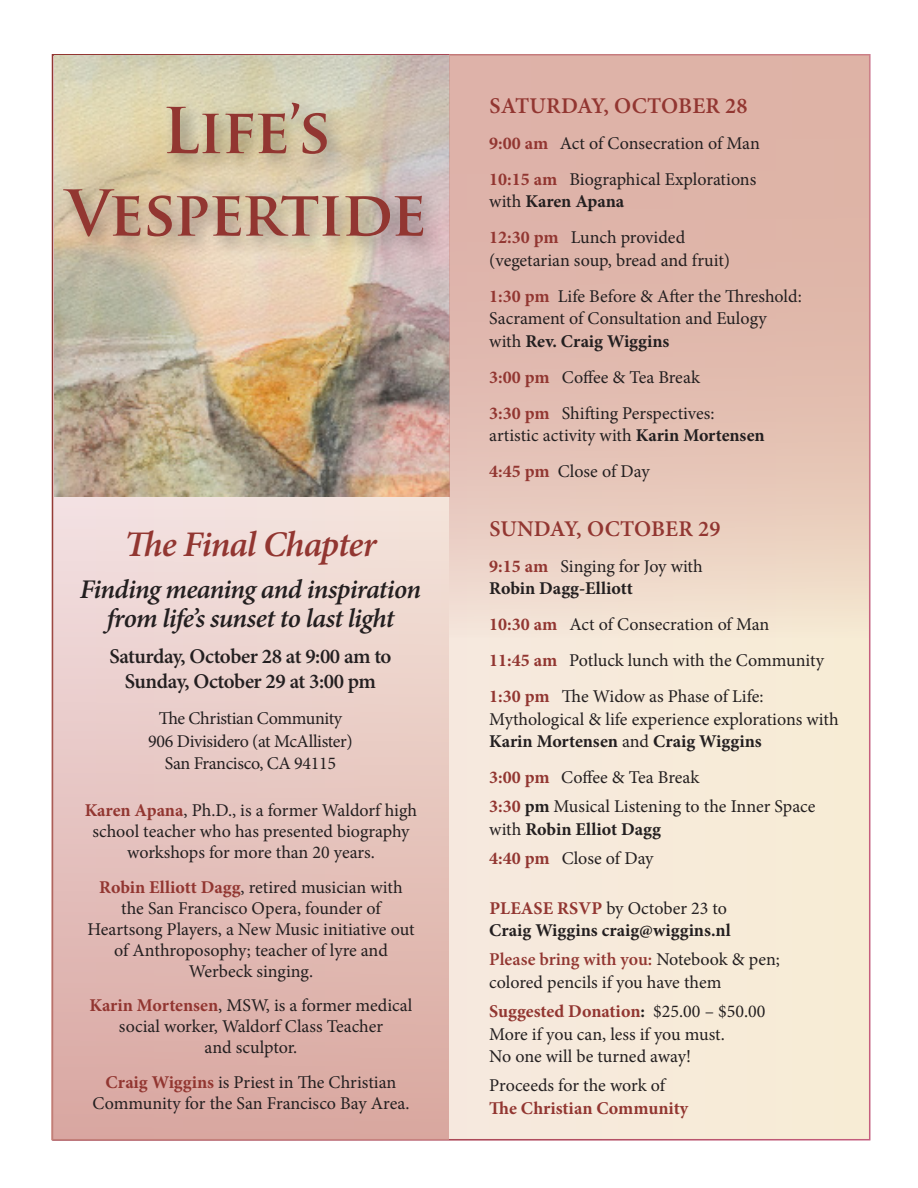
<style>
.page{position:relative;width:918px;height:1188px;background:#fff}
.page>*{position:absolute;margin:0;border:0;box-sizing:border-box;transform-origin:0 0}
.t1{font:700 61.5px "Trajan Pro";letter-spacing:-.025em;color:#923631}
.t2{font:italic 600 36.15px "Minion Pro";letter-spacing:-.03em;color:#923631}
.t3{font:italic 600 27px/28.5px "Minion Pro";letter-spacing:-.03em;color:#231f20;text-align:center}
.t4{font:600 22.5px "Minion Pro";letter-spacing:.01em;color:#923631}
.t5{font:600 21px "Minion Pro";letter-spacing:-.025em;color:#231f20}
.t6{font:18px/21px "Minion Pro";letter-spacing:-.005em;color:#231f20;text-align:center}
.t7{font:700 18px "Minion Pro";color:#231f20}
.t8{font:700 18px "Minion Pro";color:#923631}
.t9{font:600 18px "Minion Pro";color:#923631}
.s1{font-weight:700;color:#923631}
.s2{font-weight:400}
.s3{font-weight:700}
.s4{font-weight:400;color:#231f20}
.s5{color:#231f20}
</style>
<div class="page">
<div style="left:52px;top:54px;width:819px;height:1086px;background:#f7eada;border:2px solid #923631"></div>
<img style="left:54px;top:56px;width:395px;height:414px">
<div style="left:58px;top:95px;width:386px;height:163px;background:#231f20;opacity:.48"></div>
<svg style="left:52px;top:470px;width:397px;height:670px;background:#e4c2bc"></svg>
<svg style="left:449px;top:54px;width:421px;height:583px;background:#e3bfb2"></svg>
<p class="t1" style="left:162px;top:92px;width:170px">Life’s</p>
<p class="t1" style="left:66px;top:175px;width:362px">Vespertide</p>
<p class="t2" style="left:124px;top:519px;width:254px">The Final Chapter</p>
<p class="t3" style="left:80px;top:575px;width:343px">Finding meaning and inspiration from life’s sunset to last light</p>
<p class="t5" style="left:109px;top:641px;width:284px">Saturday, October 28 at 9:00 am to</p>
<p class="t5" style="left:125px;top:667px;width:253px">Sunday, October 29 at 3:00 pm</p>
<p class="t6" style="left:159px;top:708px;width:185px">The Christian Community</p>
<p class="t6" style="left:148px;top:730px;width:206px">906 Divisidero (at McAllister)</p>
<p class="t6" style="left:165px;top:753px;width:172px">San Francisco, CA 94115</p>
<p class="t6" style="left:85px;top:800px;width:334px"><span class="s1">Karen Apana</span>, Ph.D., is a former Waldorf high school teacher who has presented biography workshops for more than 20 years.</p>
<p class="t6" style="left:99px;top:877px;width:305px"><span class="s1">Robin Elliott Dagg</span>, retired musician with</p>
<p class="t6" style="left:121px;top:898px;width:261px">the San Francisco Opera, founder of</p>
<p class="t6" style="left:88px;top:919px;width:328px">Heartsong Players, a New Music initiative out of Anthroposophy; teacher of lyre and</p>
<p class="t6" style="left:189px;top:961px;width:126px">Werbeck singing.</p>
<p class="t6" style="left:90px;top:995px;width:324px"><span class="s1">Karin Mortensen</span>, MSW, is a former medical social worker, Waldorf Class Teacher</p>
<p class="t6" style="left:205px;top:1037px;width:94px">and sculptor.</p>
<p class="t6" style="left:93px;top:1072px;width:318px"><span class="s1">Craig Wiggins</span> is Priest in The Christian<br>Community for the San Francisco Bay Area.</p>
<p class="t4" style="left:489px;top:90px;width:260px">SATURDAY, OCTOBER 28</p>
<p class="t6" style="left:489px;top:132px;width:272px"><span class="s1">9:00 am</span> Act of Consecration of Man</p>
<p class="t6" style="left:489px;top:168px;width:268px"><span class="s1">10:15 am</span> Biographical Explorations</p>
<p class="t7" style="left:489px;top:189px;width:137px"><span class="s2">with</span> Karen Apana</p>
<p class="t6" style="left:489px;top:227px;width:197px"><span class="s1">12:30 pm</span> Lunch provided</p>
<p class="t6" style="left:489px;top:249px;width:242px">(vegetarian soup, bread and fruit)</p>
<p class="t6" style="left:489px;top:285px;width:314px"><span class="s1">1:30 pm</span> Life Before &amp; After the Threshold:</p>
<p class="t6" style="left:489px;top:308px;width:279px">Sacrament of Consultation and Eulogy</p>
<p class="t7" style="left:489px;top:328px;width:182px"><span class="s2">with</span> Rev. Craig Wiggins</p>
<p class="t6" style="left:489px;top:366px;width:212px"><span class="s1">3:00 pm</span> Coffee &amp; Tea Break</p>
<p class="t6" style="left:489px;top:402px;width:227px"><span class="s1">3:30 pm</span> Shifting Perspectives:</p>
<p class="t6" style="left:489px;top:425px;width:277px">artistic activity with <span class="s3">Karin Mortensen</span></p>
<p class="t6" style="left:489px;top:461px;width:162px"><span class="s1">4:45 pm</span> Close of Day</p>
<p class="t4" style="left:489px;top:513px;width:233px">SUNDAY, OCTOBER 29</p>
<p class="t6" style="left:489px;top:555px;width:215px"><span class="s1">9:15 am</span> Singing for Joy with</p>
<p class="t7" style="left:489px;top:576px;width:145px">Robin Dagg-Elliott</p>
<p class="t6" style="left:489px;top:614px;width:282px"><span class="s1">10:30 am</span> Act of Consecration of Man</p>
<p class="t6" style="left:489px;top:650px;width:336px"><span class="s1">11:45 am</span> Potluck lunch with the Community</p>
<p class="t6" style="left:489px;top:686px;width:276px"><span class="s1">1:30 pm</span> The Widow as Phase of Life:</p>
<p class="t6" style="left:489px;top:708px;width:351px">Mythological &amp; life experience explorations with</p>
<p class="t7" style="left:489px;top:729px;width:274px">Karin Mortensen <span class="s2">and</span> Craig Wiggins</p>
<p class="t6" style="left:489px;top:767px;width:212px"><span class="s1">3:00 pm</span> Coffee &amp; Tea Break</p>
<p class="t6" style="left:489px;top:796px;width:328px"><span class="s1">3:30</span> <span class="s3">pm</span> Musical Listening to the Inner Space</p>
<p class="t7" style="left:489px;top:816px;width:173px"><span class="s2">with</span> Robin Elliot Dagg</p>
<p class="t6" style="left:489px;top:848px;width:166px"><span class="s1">4:40 pm</span> Close of Day</p>
<p class="t6" style="left:489px;top:897px;width:239px"><span class="s1">PLEASE RSVP</span> by October 23 to</p>
<p class="t7" style="left:489px;top:918px;width:243px">Craig Wiggins craig@wiggins.nl</p>
<p class="t9" style="left:489px;top:947px;width:292px">Please bring with you: <span class="s4">Notebook &amp; pen;</span></p>
<p class="t6" style="left:489px;top:972px;width:234px">colored pencils if you have them</p>
<p class="t8" style="left:489px;top:999px;width:278px">Suggested Donation<span class="s5">:</span> <span class="s4">$25.00 – $50.00</span></p>
<p class="t6" style="left:489px;top:1023px;width:237px">More if you can, less if you must.</p>
<p class="t6" style="left:489px;top:1046px;width:203px">No one will be turned away!</p>
<p class="t6" style="left:489px;top:1075px;width:177px">Proceeds for the work of</p>
<p class="t8" style="left:489px;top:1095px;width:200px">The Christian Community</p>
</div>
